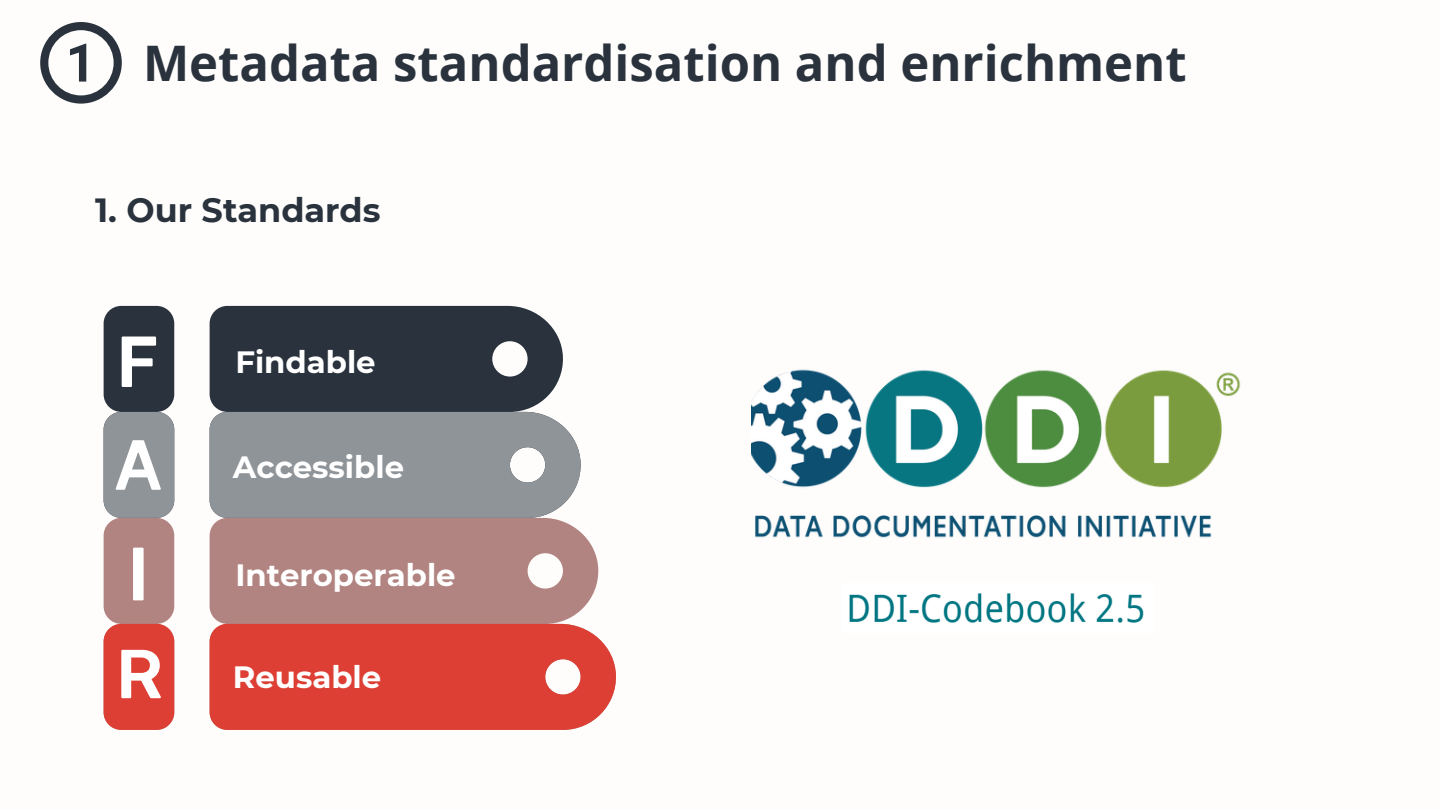
<style>
.page{position:relative;width:1440px;height:810px;background:#fff}
.page>*{position:absolute;margin:0;border:0;box-sizing:border-box;transform-origin:0 0}
.t1{font:700 49px "Open Sans";color:#2a333d}
.t2{font:700 33.5px "Montserrat";color:#2a333d}
.t3{font:700 30.8px "Montserrat";color:#fff}
</style>
<div class="page">
<svg style="left:40px;top:22px;width:82px;height:82px"></svg>
<div style="left:210px;top:518px;width:389px;height:106px;background:#b28481"></div>
<div style="left:210px;top:624px;width:406px;height:106px;background:#de3f34"></div>
<svg style="left:210px;top:306px;width:353px;height:106px;fill:#2a333d"></svg>
<svg style="left:210px;top:412px;width:371px;height:106px"></svg>
<svg style="left:104px;top:306px;width:70px;height:424px"></svg>
<div style="left:133px;top:548px;width:11px;height:52px;background:#fff"></div>
<img style="left:751px;top:369px;width:490px;height:169px">
<img style="left:849px;top:593px;width:295px;height:30px">
<h1 class="t1" style="left:143px;top:28px;width:1045px">Metadata standardisation and enrichment</h1>
<p class="t2" style="left:95px;top:190px;width:287px">1. Our Standards</p>
<p class="t3" style="left:235px;top:343px;width:142px">Findable</p>
<p class="t3" style="left:233px;top:448px;width:173px">Accessible</p>
<p class="t3" style="left:235px;top:556px;width:222px">Interoperable</p>
<p class="t3" style="left:233px;top:658px;width:150px">Reusable</p>
</div>
